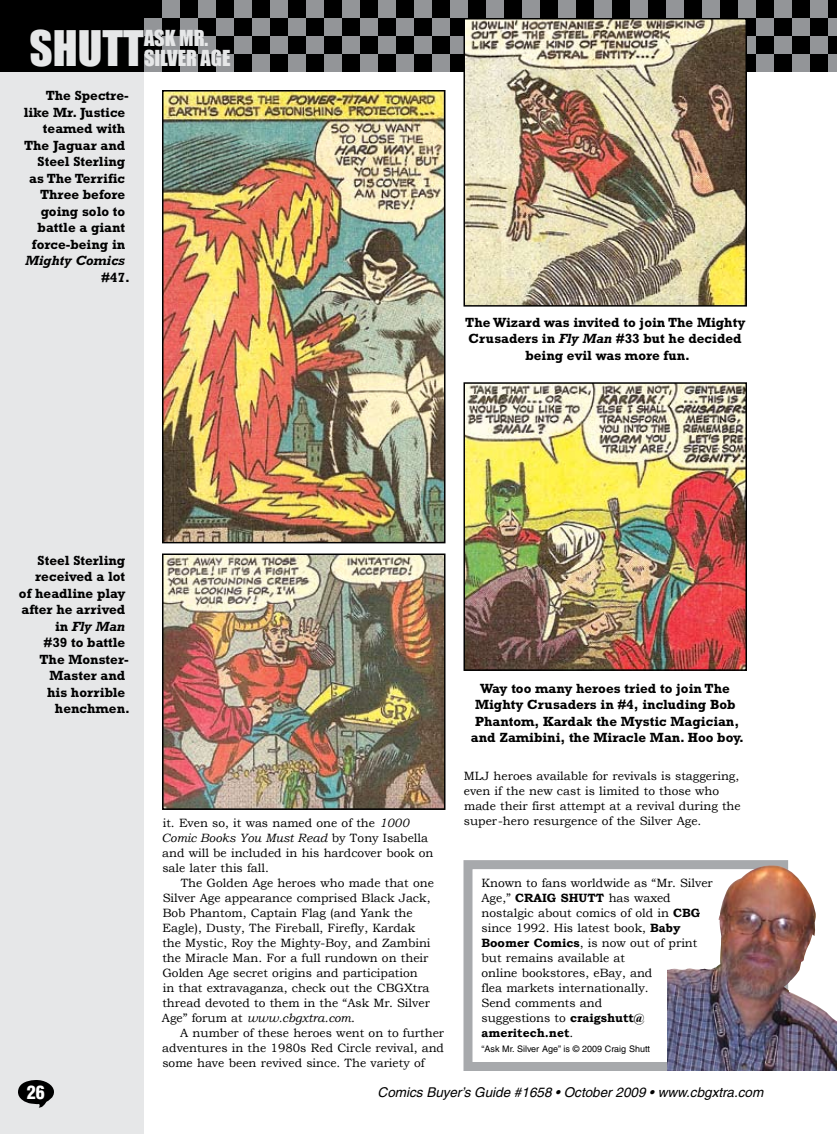
<style>
.page{position:relative;width:837px;height:1134px;background:#fff}
.page>*{position:absolute;margin:0;border:0;box-sizing:border-box;transform-origin:0 0}
.t1{font:45px "Impact";color:#e6e7e8}
.t2{font:20.25px/19.5px "Impact";color:#e6e7e8}
.t3{font:900 condensed 18px "Helvetica";color:#fff}
.t4{font:700 13.5px/16.5px "Rockwell";color:#000;text-align:center}
.t5{font:italic 13.5px "Helvetica";color:#000}
.t6{font:italic 700 13.5px "Rockwell";color:#000}
.t7{font:12px/15px "Bookman Old Style";color:#000}
.t8{font:9px "Helvetica";color:#000}
.s1{font-style:italic}
.s2{font-style:normal}
.s3{font-weight:700}
</style>
<div class="page">
<div style="left:0;top:0;width:144px;height:1134px;background:#e6e7e8"></div>
<div style="left:0;top:0;width:837px;height:72px;background:#939598"></div>
<div style="left:0;top:0;width:144px;height:72px;background:#000"></div>
<svg style="left:18px;top:1080px;width:36px;height:28px"></svg>
<div style="left:792px;top:0;width:18px;height:18px;background:#000"></div>
<div style="left:828px;top:0;width:9px;height:18px;background:#000"></div>
<div style="left:648px;top:0;width:18px;height:18px;background:#000"></div>
<div style="left:684px;top:0;width:18px;height:18px;background:#000"></div>
<div style="left:720px;top:0;width:18px;height:18px;background:#000"></div>
<div style="left:756px;top:0;width:18px;height:18px;background:#000"></div>
<div style="left:576px;top:0;width:18px;height:18px;background:#000"></div>
<div style="left:612px;top:0;width:18px;height:18px;background:#000"></div>
<div style="left:432px;top:0;width:18px;height:18px;background:#000"></div>
<div style="left:468px;top:0;width:18px;height:18px;background:#000"></div>
<div style="left:504px;top:0;width:18px;height:18px;background:#000"></div>
<div style="left:540px;top:0;width:18px;height:18px;background:#000"></div>
<div style="left:360px;top:0;width:18px;height:18px;background:#000"></div>
<div style="left:396px;top:0;width:18px;height:18px;background:#000"></div>
<div style="left:216px;top:0;width:18px;height:18px;background:#000"></div>
<div style="left:252px;top:0;width:18px;height:18px;background:#000"></div>
<div style="left:288px;top:0;width:18px;height:18px;background:#000"></div>
<div style="left:324px;top:0;width:18px;height:18px;background:#000"></div>
<div style="left:144px;top:0;width:18px;height:18px;background:#000"></div>
<div style="left:180px;top:0;width:18px;height:18px;background:#000"></div>
<div style="left:144px;top:36px;width:18px;height:18px;background:#000"></div>
<div style="left:810px;top:18px;width:18px;height:18px;background:#000"></div>
<div style="left:828px;top:36px;width:9px;height:18px;background:#000"></div>
<div style="left:810px;top:54px;width:18px;height:18px;background:#000"></div>
<div style="left:738px;top:18px;width:18px;height:18px;background:#000"></div>
<div style="left:756px;top:36px;width:18px;height:18px;background:#000"></div>
<div style="left:774px;top:18px;width:18px;height:18px;background:#000"></div>
<div style="left:792px;top:36px;width:18px;height:18px;background:#000"></div>
<div style="left:738px;top:54px;width:18px;height:18px;background:#000"></div>
<div style="left:774px;top:54px;width:18px;height:18px;background:#000"></div>
<div style="left:450px;top:18px;width:18px;height:18px;background:#000"></div>
<div style="left:450px;top:54px;width:18px;height:18px;background:#000"></div>
<div style="left:378px;top:18px;width:18px;height:18px;background:#000"></div>
<div style="left:396px;top:36px;width:18px;height:18px;background:#000"></div>
<div style="left:414px;top:18px;width:18px;height:18px;background:#000"></div>
<div style="left:432px;top:36px;width:18px;height:18px;background:#000"></div>
<div style="left:378px;top:54px;width:18px;height:18px;background:#000"></div>
<div style="left:414px;top:54px;width:18px;height:18px;background:#000"></div>
<div style="left:234px;top:18px;width:18px;height:18px;background:#000"></div>
<div style="left:252px;top:36px;width:18px;height:18px;background:#000"></div>
<div style="left:270px;top:18px;width:18px;height:18px;background:#000"></div>
<div style="left:288px;top:36px;width:18px;height:18px;background:#000"></div>
<div style="left:234px;top:54px;width:18px;height:18px;background:#000"></div>
<div style="left:270px;top:54px;width:18px;height:18px;background:#000"></div>
<div style="left:306px;top:18px;width:18px;height:18px;background:#000"></div>
<div style="left:324px;top:36px;width:18px;height:18px;background:#000"></div>
<div style="left:342px;top:18px;width:18px;height:18px;background:#000"></div>
<div style="left:360px;top:36px;width:18px;height:18px;background:#000"></div>
<div style="left:306px;top:54px;width:18px;height:18px;background:#000"></div>
<div style="left:342px;top:54px;width:18px;height:18px;background:#000"></div>
<div style="left:162px;top:18px;width:18px;height:18px;background:#000"></div>
<div style="left:180px;top:36px;width:18px;height:18px;background:#000"></div>
<div style="left:198px;top:18px;width:18px;height:18px;background:#000"></div>
<div style="left:216px;top:36px;width:18px;height:18px;background:#000"></div>
<div style="left:162px;top:54px;width:18px;height:18px;background:#000"></div>
<div style="left:198px;top:54px;width:18px;height:18px;background:#000"></div>
<div style="left:464px;top:860px;width:324px;height:211px;border:9px solid #a7a9ac"></div>
<img style="left:668px;top:861px;width:169px;height:210px">
<img style="left:165px;top:93px;width:278px;height:447px">
<div style="left:162px;top:90px;width:284px;height:453px;border:2px solid #000"></div>
<img style="left:467px;top:21px;width:277px;height:283px">
<div style="left:464px;top:18px;width:283px;height:289px;border:2px solid #000"></div>
<img style="left:467px;top:385px;width:277px;height:283px">
<div style="left:464px;top:382px;width:283px;height:289px;border:2px solid #000"></div>
<img style="left:165px;top:557px;width:278px;height:250px">
<div style="left:162px;top:554px;width:284px;height:256px;border:2px solid #000"></div>
<h1 class="t1" style="left:30px;top:20px;width:116px">SHUTT</h1>
<h2 class="t2" style="left:144px;top:28px;width:88px">ASK MR.<br>SILVER AGE</h2>
<p class="t4" style="left:24px;top:87px;width:106px;text-align:right">The Spectre&shy;like Mr. Justice teamed with<br>The Jaguar and<br>Steel Sterling as The Terrific<br>Three before going solo to battle a giant force-being in</p>
<p class="t6" style="left:25px;top:253px;width:101px">Mighty Comics</p>
<p class="t4" style="left:101px;top:269px;width:30px">#47.</p>
<p class="t4" style="left:465px;top:314px;width:282px">The Wizard was invited to join The Mighty<br>Crusaders in <span class="s1">Fly Man</span> #33 but he decided being evil was more fun.</p>
<p class="t4" style="left:38px;top:552px;width:89px">Steel Sterling</p>
<p class="t4" style="left:35px;top:568px;width:91px">received a lot</p>
<p class="t4" style="left:19px;top:585px;width:108px">of headline play</p>
<p class="t4" style="left:22px;top:601px;width:105px">after he arrived</p>
<p class="t6" style="left:55px;top:618px;width:72px"><span class="s2">in</span> Fly Man</p>
<p class="t4" style="left:44px;top:634px;width:83px">#39 to battle</p>
<p class="t4" style="left:39px;top:651px;width:91px">The Monster-</p>
<p class="t4" style="left:50px;top:667px;width:77px">Master and</p>
<p class="t4" style="left:47px;top:684px;width:80px">his horrible</p>
<p class="t4" style="left:55px;top:700px;width:76px">henchmen.</p>
<p class="t7" style="left:162px;top:816px;width:273px">it. Even so, it was named one of the <span class="s1">1000<br>Comic Books You Must Read</span> by Tony Isabella and will be included in his hardcover book on sale later this fall.</p>
<p class="t7" style="left:162px;top:876px;width:274px;text-indent:19px">The Golden Age heroes who made that one Silver Age appearance comprised Black Jack, Bob Phantom, Captain Flag (and Yank the Eagle), Dusty, The Fireball, Firefly, Kardak the Mystic, Roy the Mighty-Boy, and Zambini the Miracle Man. For a full rundown on their Golden Age secret origins and participation<br>in that extravaganza, check out the CBGXtra thread devoted to them in the “Ask Mr. Silver Age” forum at <span class="s1">www.cbgxtra.com</span>.</p>
<p class="t7" style="left:162px;top:1026px;width:283px;text-align:justify;text-indent:18px">A number of these heroes went on to further adventures in the 1980s Red Circle revival, and some have been revived since. The variety of</p>
<p class="t4" style="left:471px;top:680px;width:275px">Way too many heroes tried to join The Mighty Crusaders in #4, including Bob Phantom, Kardak the Mystic Magician, and Zamibini, the Miracle Man. Hoo boy.</p>
<p class="t7" style="left:464px;top:768px;width:279px">MLJ heroes available for revivals is staggering, even if the new cast is limited to those who made their first attempt at a revival during the super-hero resurgence of the Silver Age.</p>
<p class="t7" style="left:482px;top:875px;width:233px">Known to fans worldwide as “Mr. Silver<br>Age,” <span class="s3">CRAIG SHUTT</span> has waxed nostalgic about comics of old in <span class="s3">CBG </span>since 1992. His latest book, <span class="s3">Baby<br>Boomer Comics</span>, is now out of print but remains available at<br>online bookstores, eBay, and<br>flea markets internationally.<br>Send comments and<br>suggestions to <span class="s3">craigshutt@ ameritech.net</span>.</p>
<p class="t8" style="left:482px;top:1043px;width:170px">“Ask Mr. Silver Age” is © 2009 Craig Shutt</p>
<h3 class="t3" style="left:27px;top:1081px;width:19px">26</h3>
<p class="t5" style="left:378px;top:1085px;width:387px">Comics Buyer’s Guide #1658 • October 2009 • www.cbgxtra.com</p>
</div>
